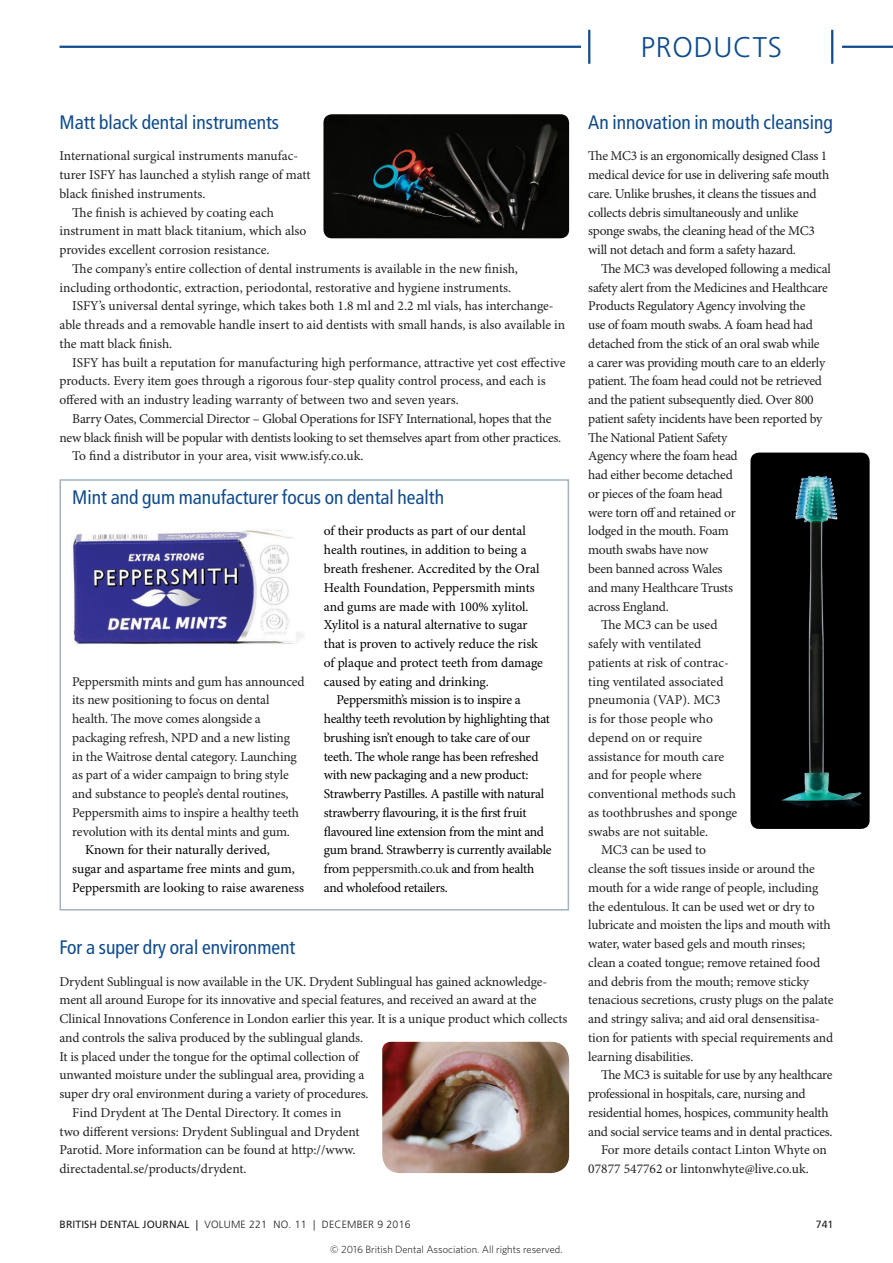
<style>
.page{position:relative;width:893px;height:1263px;background:#fff}
.page>*{position:absolute;margin:0;border:0;box-sizing:border-box;transform-origin:0 0}
.t1{font:300 28.5px "Frutiger LT Std";letter-spacing:.025em;color:#0f4b8d}
.heading___6_products{font:condensed 19.5px "Frutiger LT Std";color:#0f4b8d}
.body_9pt_ragged{font:13.5px/18.8px "Minion Pro";letter-spacing:-.01em;color:#231f20}
.body_9pt_ragged_1st{font:13.5px/18.8px "Minion Pro";letter-spacing:-.015em;color:#231f20}
.body_9pt_ragged-2{font:13.5px/18.8px "Minion Pro";letter-spacing:-.015em;color:#000}
.t2{font:300 10.5px "Frutiger LT Std";letter-spacing:.02em;color:#231f20}
.t3{font:300 10.5px "Whitney";color:#000}
.t4{font:10.5px "Frutiger LT Std";color:#231f20}
.s1{color:#231f20}
.s2{font-weight:400}
</style>
<div class="page">
<div style="left:60px;top:479px;width:509px;height:431px;border:2px solid #a2b1be"></div>
<img style="left:750px;top:453px;width:120px;height:376px">
<img style="left:382px;top:1042px;width:187px;height:131px">
<img style="left:323px;top:114px;width:246px;height:124px">
<img style="left:72px;top:529px;width:233px;height:115px">
<hr style="left:60px;top:46px;width:833px;height:2px;background:#0f4b8d">
<div style="left:581px;top:30px;width:261px;height:34px;background:#fff"></div>
<hr style="left:831px;top:30px;width:2px;height:34px;background:#0f4b8d">
<hr style="left:588px;top:30px;width:2px;height:34px;background:#0f4b8d">
<h1 class="t1" style="left:641px;top:31px;width:143px">PRODUCTS</h1>
<p class="heading___6_products" style="left:60px;top:111px;width:221px">Matt black dental instruments</p>
<p class="body_9pt_ragged_1st" style="left:60px;top:147px;width:253px">International surgical instruments manufac&shy;turer ISFY has launched a stylish range of matt black finished instruments.</p>
<p class="body_9pt_ragged" style="left:60px;top:204px;width:248px;text-indent:13px">The finish is achieved by coating each instrument in matt black titanium, which also provides excellent corrosion resistance.</p>
<p class="body_9pt_ragged" style="left:60px;top:260px;width:460px;text-indent:13px">The company’s entire collection of dental instruments is available in the new finish, including orthodontic, extraction, periodontal, restorative and hygiene instruments.</p>
<p class="body_9pt_ragged" style="left:60px;top:297px;width:507px;text-indent:13px">ISFY’s universal dental syringe, which takes both 1.8 ml and 2.2 ml vials, has interchange&shy;able threads and a removable handle insert to aid dentists with small hands, is also available in the matt black finish.</p>
<p class="body_9pt_ragged" style="left:60px;top:354px;width:507px;text-indent:13px">ISFY has built a reputation for manufacturing high performance, attractive yet cost effective products. Every item goes through a rigorous four-step quality control process, and each is offered with an industry leading warranty of between two and seven years.</p>
<p class="body_9pt_ragged" style="left:60px;top:410px;width:503px;text-align:center">Barry Oates, Commercial Director – Global Operations for ISFY International, hopes that the new black finish will be popular with dentists looking to set themselves apart from other practices.</p>
<p class="body_9pt_ragged" style="left:72px;top:447px;width:293px">To find a distributor in your area, visit www.isfy.co.uk.</p>
<p class="heading___6_products" style="left:72px;top:486px;width:373px">Mint and gum manufacturer focus on dental health</p>
<p class="body_9pt_ragged_1st" style="left:72px;top:672px;width:234px">Peppersmith mints and gum has announced its new positioning to focus on dental health. The move comes alongside a packaging refresh, NPD and a new listing<br>in the Waitrose dental category. Launching as part of a wider campaign to bring style and substance to people’s dental routines, Peppersmith aims to inspire a healthy teeth revolution with its dental mints and gum.</p>
<p class="body_9pt_ragged-2" style="left:72px;top:841px;width:233px;text-indent:13px">Known for their naturally derived,<br>sugar and aspartame free mints and gum,<br>Peppersmith are looking to raise awareness</p>
<p class="heading___6_products" style="left:60px;top:936px;width:237px">For a super dry oral environment</p>
<p class="body_9pt_ragged-2" style="left:324px;top:522px;width:221px">of their products as part of our dental health routines, in addition to being a breath freshener. Accredited by the Oral Health Foundation, Peppersmith mints and gums are made with 100% xylitol.<br>Xylitol is a natural alternative to sugar that is proven to actively reduce the risk of plaque and protect teeth from damage caused by eating and drinking.</p>
<p class="body_9pt_ragged-2" style="left:324px;top:691px;width:229px;text-indent:13px">Peppersmith’s mission is to inspire a healthy teeth revolution by highlighting that brushing isn’t enough to take care of our teeth. The whole range has been refreshed with new packaging and a new product:<br>Strawberry Pastilles. A pastille with natural strawberry flavouring, it is the first fruit flavoured line extension from the mint and gum brand. Strawberry is currently available from <span class="s1">peppersmith.co.uk</span> and from health and wholefood retailers.</p>
<p class="body_9pt_ragged_1st" style="left:60px;top:972px;width:509px">Drydent Sublingual is now available in the UK. Drydent Sublingual has gained acknowledge&shy;ment all around Europe for its innovative and special features, and received an award at the Clinical Innovations Conference in London earlier this year. It is a unique product which collects and controls the saliva produced by the sublingual glands.<br>It is placed under the tongue for the optimal collection of<br>unwanted moisture under the sublingual area, providing a<br>super dry oral environment during a variety of procedures.</p>
<p class="body_9pt_ragged" style="left:60px;top:1104px;width:302px;text-indent:13px">Find Drydent at The Dental Directory. It comes in two different versions: Drydent Sublingual and Drydent Parotid. More information can be found at http://www. directadental.se/products/drydent.</p>
<p class="heading___6_products" style="left:588px;top:111px;width:246px">An innovation in mouth cleansing</p>
<p class="body_9pt_ragged_1st" style="left:588px;top:147px;width:243px">The MC3 is an ergonomically designed Class 1 medical device for use in delivering safe mouth care. Unlike brushes, it cleans the tissues and collects debris simultaneously and unlike sponge swabs, the cleaning head of the MC3 will not detach and form a safety hazard.</p>
<p class="body_9pt_ragged" style="left:588px;top:260px;width:244px;text-indent:13px">The MC3 was developed following a medical safety alert from the Medicines and Healthcare Products Regulatory Agency involving the<br>use of foam mouth swabs. A foam head had detached from the stick of an oral swab while<br>a carer was providing mouth care to an elderly patient. The foam head could not be retrieved and the patient subsequently died. Over 800 patient safety incidents have been reported by The National Patient Safety<br>Agency where the foam head<br>had either become detached<br>or pieces of the foam head<br>were torn off and retained or<br>lodged in the mouth. Foam<br>mouth swabs have now<br>been banned across Wales<br>and many Healthcare Trusts<br>across England.</p>
<p class="body_9pt_ragged" style="left:588px;top:616px;width:151px;text-indent:13px">The MC3 can be used safely with ventilated patients at risk of contrac&shy;ting ventilated associated pneumonia (VAP). MC3<br>is for those people who depend on or require assistance for mouth care and for people where conventional methods such as toothbrushes and sponge swabs are not suitable.</p>
<p class="body_9pt_ragged" style="left:588px;top:841px;width:247px;text-indent:13px">MC3 can be used to<br>cleanse the soft tissues inside or around the mouth for a wide range of people, including the edentulous. It can be used wet or dry to lubricate and moisten the lips and mouth with water, water based gels and mouth rinses; clean a coated tongue; remove retained food and debris from the mouth; remove sticky tenacious secretions, crusty plugs on the palate and stringy saliva; and aid oral densensitisa&shy;tion for patients with special requirements and learning disabilities.</p>
<p class="body_9pt_ragged" style="left:588px;top:1066px;width:246px;text-indent:13px">The MC3 is suitable for use by any healthcare professional in hospitals, care, nursing and residential homes, hospices, community health and social service teams and in dental practices.</p>
<p class="body_9pt_ragged" style="left:588px;top:1141px;width:240px;text-indent:13px">For more details contact Linton Whyte on<br>07877 547762 or lintonwhyte@live.co.uk.</p>
<p class="t2" style="left:60px;top:1219px;width:353px"><span class="s2">BRITISH DENTAL JOURNAL |</span> VOLUME 221 NO. 11 | DECEMBER 9 2016</p>
<p class="t4" style="left:816px;top:1218px;width:19px">741</p>
<p class="t3" style="left:330px;top:1243px;width:234px">© 2016 British Dental Association. All rights reserved.</p>
</div>
